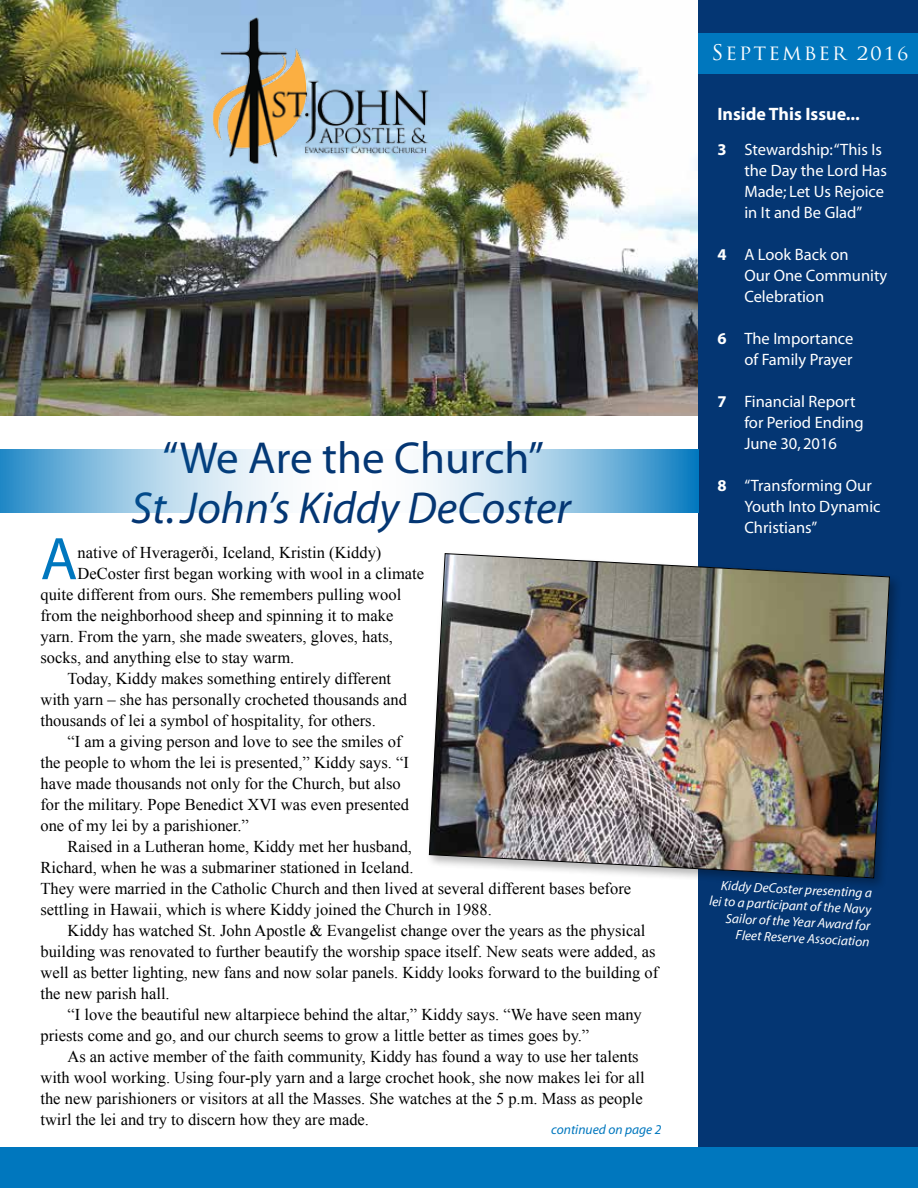
<style>
.page{position:relative;width:918px;height:1188px;background:#fff}
.page>*{position:absolute;margin:0;border:0;box-sizing:border-box;transform-origin:0 0}
.t1{font:60.6px "Myriad";color:#0077be}
.t2{font:italic 45px "Myriad";color:#043673}
.t3{font:45px "Myriad";color:#043673}
.t4{font:21px "Trajan Pro";letter-spacing:.1em;color:#fff}
.t5{font:700 18px "Myriad";color:#fff}
.t6{font:16.5px "Times New Roman";color:#000}
.t7{font:16.5px/21px "Myriad";color:#fff}
.t8{font:italic 13.5px/16.2px "Myriad";color:#fff;text-align:right}
.t9{font:italic 13.5px "Myriad";color:#0077be}
.s1{font-weight:700}
</style>
<div class="page">
<img style="left:0;top:0;width:699px;height:416px">
<div style="left:699px;top:0;width:219px;height:1148px;background:#043673"></div>
<div style="left:699px;top:33px;width:219px;height:41px;background:#0077be"></div>
<img style="left:185px;top:1px;width:265px;height:180px">
<svg style="left:424px;top:449px;width:275px;height:64px;background:#94c5e3"></svg>
<div style="left:426px;top:550px;width:476px;height:341px;background:#000;opacity:.3"></div>
<img style="left:429px;top:553px;width:461px;height:326px">
<div style="left:0;top:1148px;width:918px;height:40px;background:#0077be"></div>
<svg style="left:0;top:449px;width:281px;height:64px;background:#9fcbe6"></svg>
<h2 class="t3" style="left:162px;top:435px;width:383px">“We Are the Church”</h2>
<h2 class="t2" style="left:131px;top:486px;width:441px">St. John’s Kiddy DeCoster</h2>
<h1 class="t1" style="left:40px;top:529px;width:39px">A</h1>
<p class="t6" style="left:78px;top:542px;width:305px">native of Hveragerði, Iceland, Kristin (Kiddy)</p>
<p class="t6" style="left:78px;top:563px;width:348px">DeCoster first began working with wool in a climate</p>
<p class="t6" style="left:40px;top:584px;width:362px">quite different from ours. She remembers pulling wool</p>
<p class="t6" style="left:40px;top:605px;width:354px">from the neighborhood sheep and spinning it to make</p>
<p class="t6" style="left:40px;top:626px;width:354px">yarn. From the yarn, she made sweaters, gloves, hats,</p>
<p class="t6" style="left:40px;top:647px;width:255px">socks, and anything else to stay warm.</p>
<p class="t6" style="left:67px;top:668px;width:325px">Today, Kiddy makes something entirely different</p>
<p class="t6" style="left:40px;top:689px;width:368px">with yarn – she has personally crocheted thousands and</p>
<p class="t6" style="left:40px;top:710px;width:337px">thousands of lei a symbol of hospitality, for others.</p>
<p class="t6" style="left:67px;top:731px;width:336px">“I am a giving person and love to see the smiles of</p>
<p class="t6" style="left:40px;top:752px;width:370px">the people to whom the lei is presented,” Kiddy says. “I</p>
<p class="t6" style="left:40px;top:773px;width:362px">have made thousands not only for the Church, but also</p>
<p class="t6" style="left:40px;top:794px;width:370px">for the military. Pope Benedict XVI was even presented</p>
<p class="t6" style="left:40px;top:815px;width:210px">one of my lei by a parishioner.”</p>
<p class="t6" style="left:67px;top:836px;width:346px">Raised in a Lutheran home, Kiddy met her husband,</p>
<p class="t6" style="left:40px;top:857px;width:374px">Richard, when he was a submariner stationed in Iceland.</p>
<p class="t6" style="left:40px;top:878px;width:592px">They were married in the Catholic Church and then lived at several different bases before</p>
<p class="t6" style="left:40px;top:899px;width:453px">settling in Hawaii, which is where Kiddy joined the Church in 1988.</p>
<p class="t6" style="left:67px;top:920px;width:579px">Kiddy has watched St. John Apostle &amp; Evangelist change over the years as the physical</p>
<p class="t6" style="left:40px;top:941px;width:616px">building was renovated to further beautify the worship space itself. New seats were added, as</p>
<p class="t6" style="left:40px;top:962px;width:619px">well as better lighting, new fans and now solar panels. Kiddy looks forward to the building of</p>
<p class="t6" style="left:40px;top:983px;width:131px">the new parish hall.</p>
<p class="t6" style="left:67px;top:1004px;width:576px">“I love the beautiful new altarpiece behind the altar,” Kiddy says. “We have seen many</p>
<p class="t6" style="left:40px;top:1025px;width:550px">priests come and go, and our church seems to grow a little better as times goes by.”</p>
<p class="t6" style="left:67px;top:1046px;width:573px">As an active member of the faith community, Kiddy has found a way to use her talents</p>
<p class="t6" style="left:40px;top:1067px;width:606px">with wool working. Using four-ply yarn and a large crochet hook, she now makes lei for all</p>
<p class="t6" style="left:40px;top:1088px;width:604px">the new parishioners or visitors at all the Masses. She watches at the 5 p.m. Mass as people</p>
<p class="t6" style="left:40px;top:1109px;width:330px">twirl the lei and try to discern how they are made.</p>
<p class="t9" style="left:551px;top:1123px;width:112px">continued on page 2</p>
<p class="t4" style="left:712px;top:39px;width:198px">SEPTEMBER 2016</p>
<p class="t5" style="left:717px;top:105px;width:144px">Inside This Issue...</p>
<p class="t7" style="left:744px;top:140px;width:144px;text-indent:-27px"><span class="s1">3</span> Stewardship: “This Is the Day the Lord Has<br>Made; Let Us Rejoice in It and Be Glad”</p>
<p class="t7" style="left:744px;top:245px;width:145px;text-indent:-27px"><span class="s1">4</span> A Look Back on<br>Our One Community<br>Celebration</p>
<p class="t7" style="left:717px;top:329px;width:138px;text-align:right"><span class="s1">6</span> The Importance of Family Prayer</p>
<p class="t7" style="left:744px;top:392px;width:121px;text-indent:-27px"><span class="s1">7</span> Financial Report for Period Ending<br>June 30, 2016</p>
<p class="t7" style="left:744px;top:476px;width:138px;text-indent:-27px"><span class="s1">8</span> “Transforming Our<br>Youth Into Dynamic<br>Christians”</p>
<p class="t8" style="left:711px;top:877px;width:164px;rotate:3deg">Kiddy DeCoster presenting a lei to a participant of the Navy<br>Sailor of the Year Award for<br>Fleet Reserve Association</p>
</div>
